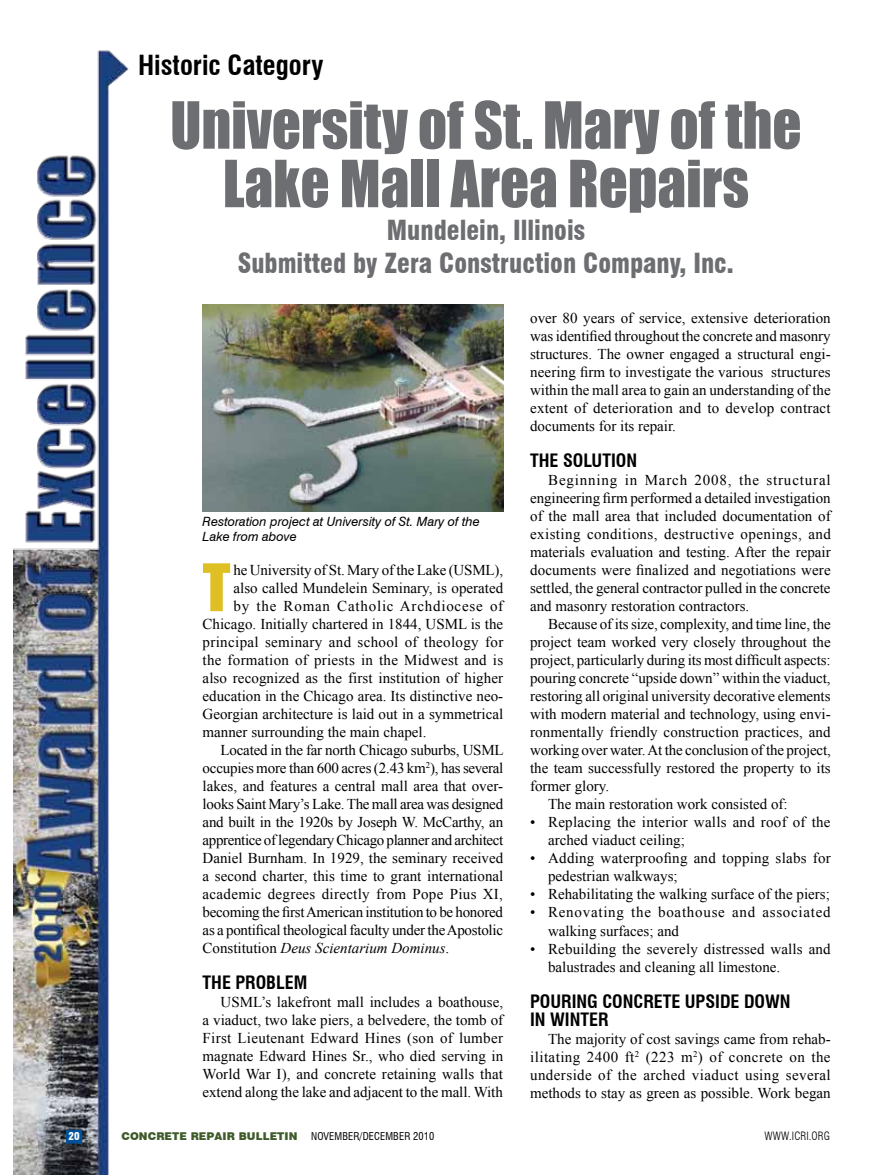
<style>
.page{position:relative;width:878px;height:1175px;background:#fff}
.page>*{position:absolute;margin:0;border:0;box-sizing:border-box;transform-origin:0 0}
.t1{font:60.6px "Impact";color:#dec024}
.t2{font:60px/58.5px "Impact";color:#6d6e71;text-align:center;scale:.95 1}
.t3{font:900 condensed 27px/33px "Swiss 721 BT";color:#6d6e71;text-align:center;scale:.95 1}
.t4{font:700 condensed 27px "Swiss 721 BT";color:#000}
.t5{font:700 condensed 18px/18px "Swiss 721 BT";color:#000}
.t6{font:15px/18px "Times New Roman";color:#000;text-align:justify}
.t7{font:15px/18px "Times New Roman";letter-spacing:.05em;color:#000}
.t8{font:15px "Times New Roman";letter-spacing:.02em;color:#000}
.t9{font:15px "Times New Roman";letter-spacing:-.025em;color:#000}
.t10{font:15px "Times New Roman";letter-spacing:-.02em;color:#000}
.t11{font:15px "Times New Roman";letter-spacing:.025em;color:#000}
.t12{font:italic 15px "Times New Roman";color:#000}
.t13{font:italic 12.75px/15.3px "Swiss 721 BT";color:#000}
.t14{font:300 condensed 11.25px "Swiss 721 BT";letter-spacing:.01em;color:#000}
.t15{font:900 10.8px "Swiss 721 BT";letter-spacing:.01em;color:#3f5b2a}
.t16{font:condensed 10.5px "Swiss 721 BT";letter-spacing:.01em;color:#000}
.t17{font:900 condensed 10.5px "Swiss 721 BT";color:#fff}
.s1{font-style:normal}
</style>
<div class="page">
<img style="left:14px;top:50px;width:115px;height:1124px">
<img style="left:202px;top:305px;width:301px;height:207px">
<div style="left:66px;top:1129px;width:16px;height:14px;background:#00539b;border:1px solid #00539b"></div>
<h3 class="t4" style="left:138px;top:49px;width:187px">HISTORIC CATEGORY</h3>
<h2 class="t2" style="left:170px;top:94px;width:666px">University of St. Mary of the<br>Lake Mall Area Repairs</h2>
<h3 class="t3" style="left:238px;top:214px;width:523px">Mundelein, Illinois<br>Submitted by Zera Construction Company, Inc.</h3>
<p class="t13" style="left:202px;top:513px;width:278px">Restoration project at University of St. Mary of the<br>Lake from above</p>
<h1 class="t1" style="left:202px;top:540px;width:29px">T</h1>
<p class="t6" style="left:233px;top:561px;width:271px">he University of St. Mary of the Lake (USML),</p>
<p class="t6" style="left:233px;top:579px;width:271px">also called Mundelein Seminary, is operated</p>
<p class="t7" style="left:233px;top:597px;width:271px">by the Roman Catholic Archdiocese of</p>
<p class="t6" style="left:203px;top:615px;width:302px">Chicago. Initially chartered in 1844, USML is the</p>
<p class="t11" style="left:203px;top:632px;width:302px">principal seminary and school of theology for</p>
<p class="t8" style="left:203px;top:650px;width:302px">the formation of priests in the Midwest and is</p>
<p class="t6" style="left:203px;top:669px;width:302px">also recognized as the first institution of higher</p>
<p class="t6" style="left:203px;top:687px;width:302px">education in the Chicago area. Its distinctive neo-</p>
<p class="t6" style="left:203px;top:705px;width:302px">Georgian architecture is laid out in a symmetrical</p>
<p class="t6" style="left:203px;top:723px;width:225px">manner surrounding the main chapel.</p>
<p class="t6" style="left:221px;top:741px;width:284px">Located in the far north Chicago suburbs, USML</p>
<p class="t6" style="left:203px;top:759px;width:302px">occupies more than 600 acres (2.43 km<sup>2</sup>), has several</p>
<p class="t6" style="left:202px;top:777px;width:302px">lakes, and features a central mall area that over-</p>
<p class="t6" style="left:202px;top:795px;width:302px">looks Saint Mary’s Lake. The mall area was designed</p>
<p class="t6" style="left:202px;top:813px;width:302px">and built in the 1920s by Joseph W. McCarthy, an</p>
<p class="t9" style="left:202px;top:830px;width:302px">apprentice of legendary Chicago planner and architect</p>
<p class="t6" style="left:202px;top:849px;width:302px">Daniel Burnham. In 1929, the seminary received</p>
<p class="t6" style="left:202px;top:867px;width:302px">a second charter, this time to grant international</p>
<p class="t8" style="left:202px;top:884px;width:302px">academic degrees directly from Pope Pius XI,</p>
<p class="t10" style="left:202px;top:902px;width:302px">becoming the first American institution to be honored</p>
<p class="t6" style="left:202px;top:921px;width:302px">as a pontifical theological faculty under the Apostolic</p>
<p class="t12" style="left:202px;top:938px;width:248px"><span class="s1">Constitution</span> Deus Scientarium Dominus<span class="s1">.</span></p>
<p class="t5" style="left:202px;top:973px;width:106px">THE PROBLEM</p>
<p class="t6" style="left:202px;top:993px;width:302px;text-indent:18px">USML’s lakefront mall includes a boathouse, a viaduct, two lake piers, a belvedere, the tomb of First Lieutenant Edward Hines (son of lumber magnate Edward Hines Sr., who died serving in World War I), and concrete retaining walls that extend along the lake and adjacent to the mall. With</p>
<p class="t6" style="left:530px;top:309px;width:302px">over 80 years of service, extensive deterioration was identified throughout the concrete and masonry structures. The owner engaged a structural engi&shy;neering firm to investigate the various structures within the mall area to gain an understanding of the extent of deterioration and to develop contract documents for its repair.</p>
<p class="t5" style="left:530px;top:452px;width:108px">THE SOLUTION</p>
<p class="t6" style="left:530px;top:471px;width:302px;text-indent:18px">Beginning in March 2008, the structural engineering firm performed a detailed investigation of the mall area that included documentation of existing conditions, destructive openings, and materials evaluation and testing. After the repair documents were finalized and negotiations were settled, the general contractor pulled in the concrete and masonry restoration contractors.</p>
<p class="t6" style="left:548px;top:615px;width:284px">Because of its size, complexity, and time line, the</p>
<p class="t6" style="left:530px;top:633px;width:302px">project team worked very closely throughout the</p>
<p class="t6" style="left:530px;top:651px;width:302px">project, particularly during its most difficult aspects:</p>
<p class="t6" style="left:530px;top:669px;width:302px">pouring concrete “upside down” within the viaduct,</p>
<p class="t6" style="left:530px;top:687px;width:302px">restoring all original university decorative elements</p>
<p class="t6" style="left:530px;top:705px;width:301px">with modern material and technology, using envi-</p>
<p class="t6" style="left:530px;top:723px;width:302px">ronmentally friendly construction practices, and</p>
<p class="t6" style="left:530px;top:741px;width:302px">working over water. At the conclusion of the project,</p>
<p class="t6" style="left:530px;top:759px;width:302px">the team successfully restored the property to its</p>
<p class="t6" style="left:530px;top:777px;width:81px">former glory.</p>
<p class="t6" style="left:548px;top:795px;width:241px">The main restoration work consisted of:</p>
<p class="t6" style="left:548px;top:813px;width:284px;text-indent:-18px">• Replacing the interior walls and roof of the arched viaduct ceiling;</p>
<p class="t6" style="left:548px;top:849px;width:284px;text-indent:-18px">• Adding waterproofing and topping slabs for pedestrian walkways;</p>
<p class="t6" style="left:530px;top:885px;width:301px">• Rehabilitating the walking surface of the piers;</p>
<p class="t7" style="left:548px;top:903px;width:284px;text-indent:-18px">• Renovating the boathouse and associated walking surfaces; and</p>
<p class="t6" style="left:548px;top:939px;width:284px;text-indent:-18px">• Rebuilding the severely distressed walls and balustrades and cleaning all limestone.</p>
<p class="t5" style="left:530px;top:992px;width:262px">POURING CONCRETE UPSIDE DOWN<br>IN WINTER</p>
<p class="t6" style="left:530px;top:1029px;width:302px;text-indent:18px">The majority of cost savings came from rehab&shy;ilitating 2400 ft<sup>2</sup> (223 m<sup>2</sup>) of concrete on the underside of the arched viaduct using several methods to stay as green as possible. Work began</p>
<p class="t17" style="left:68px;top:1130px;width:13px">20</p>
<p class="t15" style="left:122px;top:1129px;width:177px">CONCRETE REPAIR BULLETIN</p>
<p class="t16" style="left:311px;top:1130px;width:125px">NOVEMBER/DECEMBER 2010</p>
<p class="t14" style="left:764px;top:1129px;width:67px">WWW.ICRI.ORG</p>
</div>
